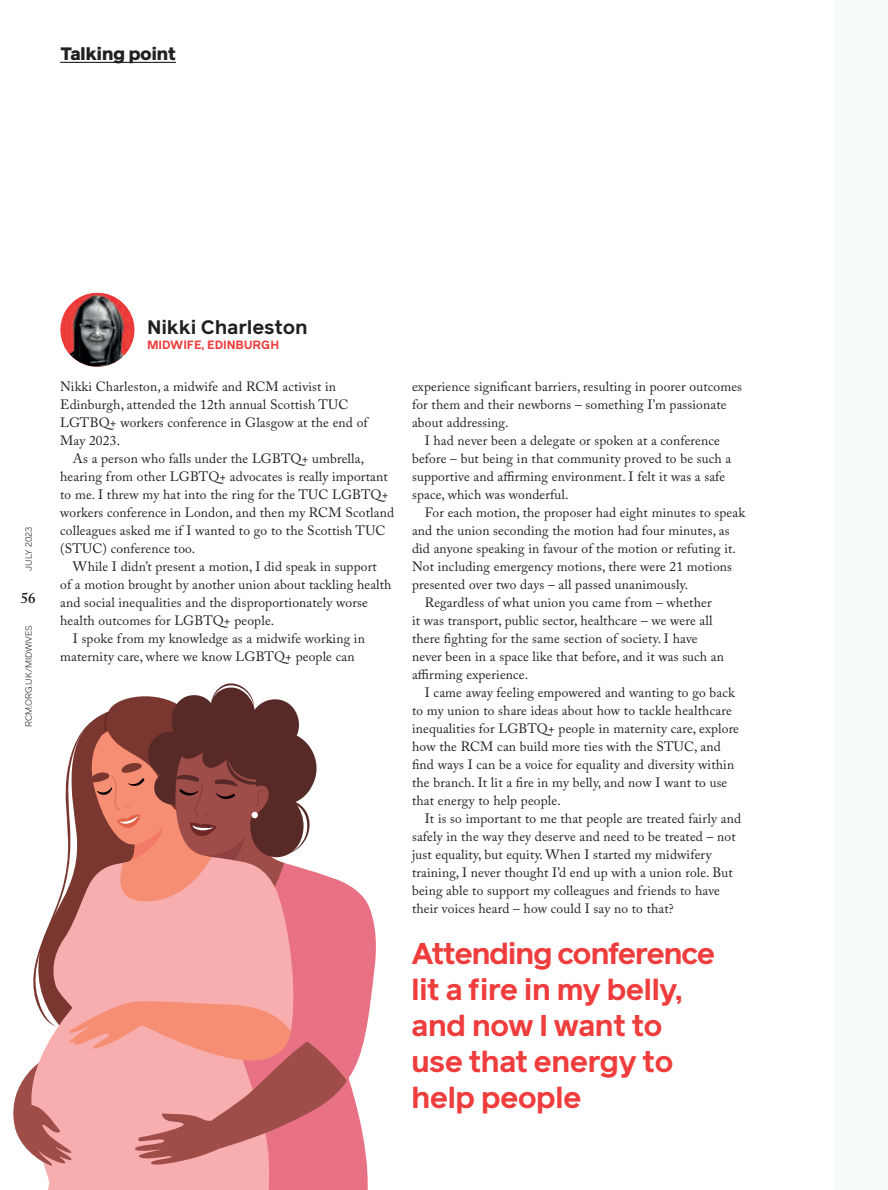
<style>
.page{position:relative;width:888px;height:1190px;background:#fff}
.page>*{position:absolute;margin:0;border:0;box-sizing:border-box;transform-origin:0 0}
.t1{font:700 30px/36px "Reader Pro";letter-spacing:-.03em;color:#ee3d3c}
.t2{font:700 19.5px "Reader Pro";letter-spacing:-.01em;color:#231f20}
.t3{font:900 18px "Reader Pro";letter-spacing:-.035em;color:#231f20}
.t4{font:600 15px "Adobe Caslon Pro";color:#231f20}
.t5{font:13.5px/18px "Adobe Caslon Pro";letter-spacing:.01em;color:#231f20}
.t6{font:700 12px "Reader Pro";letter-spacing:-.01em;color:#ee3d3c}
.t7{font:300 9px "Reader Pro";color:#231f20}
</style>
<div class="page">
<div style="left:833px;top:0;width:55px;height:1190px;background:#f7fbfb"></div>
<img style="left:64px;top:293px;width:70px;height:74px">
<div style="left:275px;top:1167px;width:93px;height:23px;background:#e87184"></div>
<div style="left:45px;top:1167px;width:230px;height:23px;background:#f8adae"></div>
<svg style="left:13px;top:683px;width:363px;height:484px"></svg>
<hr style="left:60px;top:62px;width:116px;height:1px;background:#231f20">
<h3 class="t3" style="left:60px;top:47px;width:117px">Talking point</h3>
<p class="t7" style="left:25px;top:570px;width:46px;rotate:-90deg">JULY 2023</p>
<p class="t4" style="left:21px;top:592px;width:16px">56</p>
<p class="t7" style="left:25px;top:727px;width:104px;rotate:-90deg">RCM.ORG.UK/MIDWIVES</p>
<h2 class="t2" style="left:147px;top:320px;width:162px">Nikki Charleston</h2>
<p class="t6" style="left:147px;top:340px;width:133px">MIDWIFE, EDINBURGH</p>
<p class="t5" style="left:60px;top:379px;width:309px">Nikki Charleston, a midwife and RCM activist in Edinburgh, attended the 12th annual Scottish TUC LGTBQ+ workers conference in Glasgow at the end of May 2023.</p>
<p class="t5" style="left:60px;top:451px;width:335px;text-indent:13px">As a person who falls under the LGBTQ+ umbrella, hearing from other LGBTQ+ advocates is really important to me. I threw my hat into the ring for the TUC LGBTQ+ workers conference in London, and then my RCM Scotland colleagues asked me if I wanted to go to the Scottish TUC (STUC) conference too.</p>
<p class="t5" style="left:73px;top:559px;width:305px">While I didn’t present a motion, I did speak in support</p>
<p class="t5" style="left:60px;top:577px;width:333px">of a motion brought by another union about tackling health</p>
<p class="t5" style="left:60px;top:595px;width:309px">and social inequalities and the disproportionately worse</p>
<p class="t5" style="left:60px;top:613px;width:215px">health outcomes for LGBTQ+ people.</p>
<p class="t5" style="left:73px;top:631px;width:293px">I spoke from my knowledge as a midwife working in</p>
<p class="t5" style="left:60px;top:649px;width:296px">maternity care, where we know LGBTQ+ people can</p>
<p class="t5" style="left:412px;top:379px;width:332px">experience significant barriers, resulting in poorer outcomes</p>
<p class="t5" style="left:412px;top:397px;width:316px">for them and their newborns – something I’m passionate</p>
<p class="t5" style="left:412px;top:415px;width:98px">about addressing.</p>
<p class="t5" style="left:425px;top:433px;width:297px">I had never been a delegate or spoken at a conference</p>
<p class="t5" style="left:412px;top:451px;width:321px">before – but being in that community proved to be such a</p>
<p class="t5" style="left:412px;top:469px;width:315px">supportive and affirming environment. I felt it was a safe</p>
<p class="t5" style="left:412px;top:486px;width:158px">space, which was wonderful.</p>
<p class="t5" style="left:425px;top:504px;width:322px">For each motion, the proposer had eight minutes to speak</p>
<p class="t5" style="left:412px;top:522px;width:319px">and the union seconding the motion had four minutes, as</p>
<p class="t5" style="left:412px;top:540px;width:325px">did anyone speaking in favour of the motion or refuting it.</p>
<p class="t5" style="left:412px;top:558px;width:321px">Not including emergency motions, there were 21 motions</p>
<p class="t5" style="left:412px;top:576px;width:278px">presented over two days – all passed unanimously.</p>
<p class="t5" style="left:425px;top:594px;width:288px">Regardless of what union you came from – whether</p>
<p class="t5" style="left:412px;top:612px;width:302px">it was transport, public sector, healthcare – we were all</p>
<p class="t5" style="left:412px;top:630px;width:287px">there fighting for the same section of society. I have</p>
<p class="t5" style="left:412px;top:648px;width:313px">never been in a space like that before, and it was such an</p>
<p class="t5" style="left:412px;top:666px;width:118px">affirming experience.</p>
<p class="t5" style="left:425px;top:684px;width:312px">I came away feeling empowered and wanting to go back</p>
<p class="t5" style="left:412px;top:702px;width:321px">to my union to share ideas about how to tackle healthcare</p>
<p class="t5" style="left:412px;top:720px;width:328px">inequalities for LGBTQ+ people in maternity care, explore</p>
<p class="t5" style="left:412px;top:738px;width:310px">how the RCM can build more ties with the STUC, and</p>
<p class="t5" style="left:412px;top:756px;width:324px">find ways I can be a voice for equality and diversity within</p>
<p class="t5" style="left:412px;top:774px;width:317px">the branch. It lit a fire in my belly, and now I want to use</p>
<p class="t5" style="left:412px;top:792px;width:150px">that energy to help people.</p>
<p class="t5" style="left:425px;top:810px;width:318px">It is so important to me that people are treated fairly and</p>
<p class="t5" style="left:412px;top:828px;width:325px">safely in the way they deserve and need to be treated – not</p>
<p class="t5" style="left:412px;top:846px;width:301px">just equality, but equity. When I started my midwifery</p>
<p class="t5" style="left:412px;top:864px;width:322px">training, I never thought I’d end up with a union role. But</p>
<p class="t5" style="left:412px;top:882px;width:309px">being able to support my colleagues and friends to have</p>
<p class="t5" style="left:412px;top:900px;width:263px">their voices heard – how could I say no to that?</p>
<h1 class="t1" style="left:411px;top:938px;width:306px">Attending conference lit a fire in my belly, and now I want to use that energy to help people</h1>
</div>
